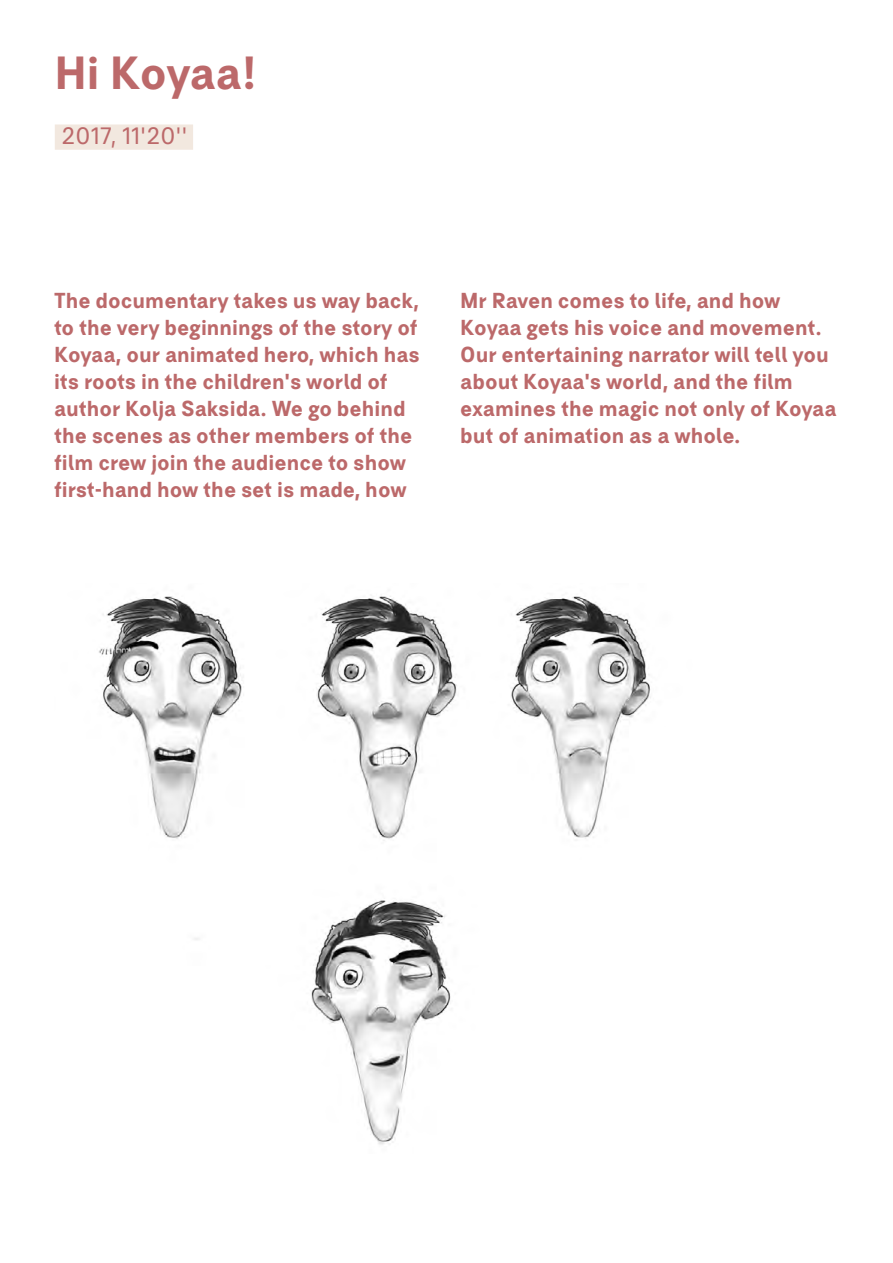
<style>
.page{position:relative;width:893px;height:1263px;background:#fff}
.page>*{position:absolute;margin:0;border:0;box-sizing:border-box;transform-origin:0 0}
.t1{font:700 45px "BC Falster Grotesk RB";letter-spacing:-.01em;color:#bc696a}
.t2{font:22.95px "BC Falster Grotesk RB";letter-spacing:.015em;color:#bc696a}
.t3{font:700 21px/27px "BC Falster Grotesk RB";color:#bc696a}
</style>
<div class="page">
<div style="left:55px;top:124px;width:138px;height:26px;background:#f2e8df"></div>
<img style="left:99px;top:595px;width:552px;height:550px">
<h1 class="t1" style="left:54px;top:44px;width:204px">Hi Koyaa!</h1>
<p class="t2" style="left:61px;top:122px;width:127px">2017, 11'20''</p>
<p class="t3" style="left:54px;top:286px;width:367px">The documentary takes us way back, to the very beginnings of the story of Koyaa, our animated hero, which has its roots in the children's world of author Kolja Saksida. We go behind the scenes as other members of the film crew join the audience to show first-hand how the set is made, how</p>
<p class="t3" style="left:460px;top:286px;width:378px">Mr Raven comes to life, and how Koyaa gets his voice and movement.<br>Our entertaining narrator will tell you about Koyaa's world, and the film examines the magic not only of Koyaa but of animation as a whole.</p>
</div>
